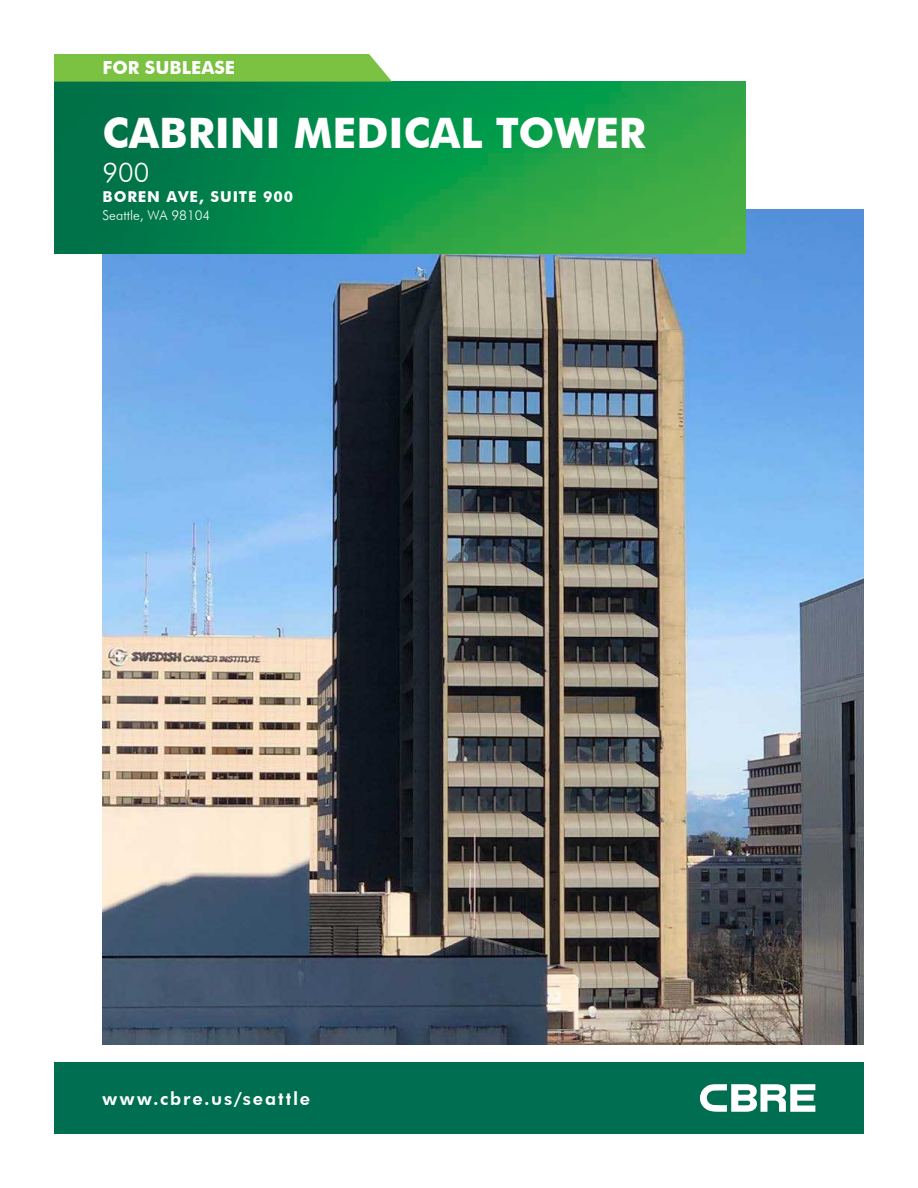
<style>
.page{position:relative;width:918px;height:1188px;background:#fff}
.page>*{position:absolute;margin:0;border:0;box-sizing:border-box;transform-origin:0 0}
.t1{font:700 42px "Futura BT";color:#fff}
.t2{font:300 27px "Futura BT";color:#fff}
.t3{font:800 18px "Futura BT";letter-spacing:.105em;color:#fff}
.t4{font:700 18px "Futura BT";color:#fff}
.t5{font:700 15px "Futura BT";letter-spacing:.06em;color:#fff}
.t6{font:300 13.5px "Futura BT";color:#fff}
</style>
<div class="page">
<img style="left:103px;top:210px;width:761px;height:834px">
<img style="left:54px;top:82px;width:691px;height:172px">
<div style="left:54px;top:54px;width:338px;height:28px;background:#7bc142"></div>
<div style="left:54px;top:1062px;width:810px;height:72px;background:#006f51"></div>
<svg style="left:700px;top:1084px;width:115px;height:28px"></svg>
<p class="t4" style="left:103px;top:57px;width:134px">FOR SUBLEASE</p>
<p class="t1" style="left:103px;top:107px;width:545px">CABRINI MEDICAL TOWER</p>
<p class="t2" style="left:103px;top:156px;width:48px">900</p>
<p class="t5" style="left:103px;top:187px;width:192px">BOREN AVE, SUITE 900</p>
<p class="t6" style="left:103px;top:207px;width:109px">Seattle, WA 98104</p>
<p class="t3" style="left:103px;top:1088px;width:209px">www.cbre.us/seattle</p>
</div>
